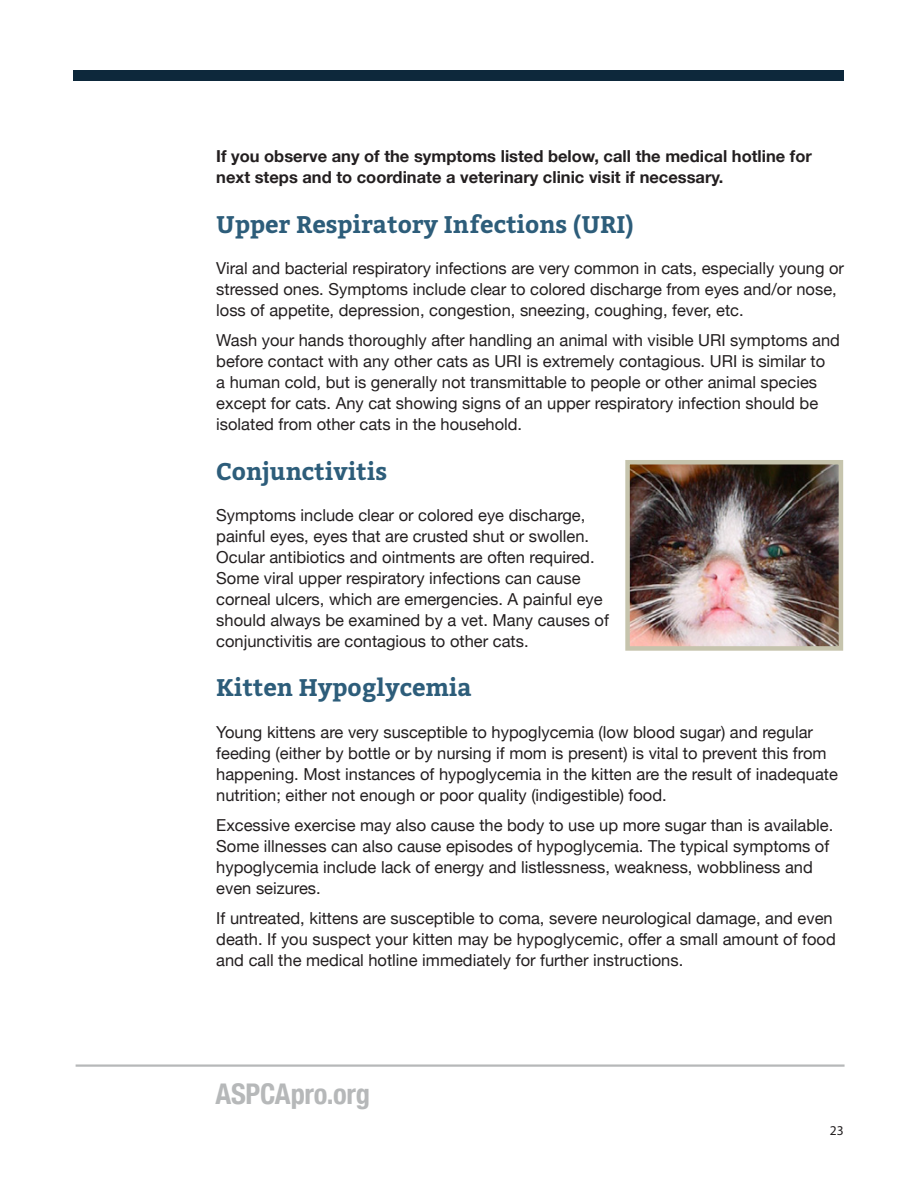
<style>
.page{position:relative;width:918px;height:1188px;background:#fff}
.page>*{position:absolute;margin:0;border:0;box-sizing:border-box;transform-origin:0 0}
.t1{font:700 condensed 28.5px "Helvetica Neue";letter-spacing:-.015em;color:#b6b8b9}
.Subheading2Feline{font:700 24px "Bitter";color:#2d5d7a}
.BodyTextNoIndent{font:16.5px/21px "Helvetica Neue";color:#231f20}
.BodyTextNoIndent-2{font:700 16.5px/21px "Helvetica Neue";color:#231f20}
.t2{font:13.5px "Myriad Pro";color:#231f20}
</style>
<div class="page">
<div style="left:73px;top:70px;width:771px;height:11px;background:#0d283b"></div>
<hr style="left:76px;top:1064px;width:769px;height:3px;background:#b6b8b9">
<img style="left:630px;top:465px;width:208px;height:181px">
<div style="left:625px;top:460px;width:218px;height:191px;border:4px solid #c6c4ad"></div>
<p class="BodyTextNoIndent-2" style="left:216px;top:146px;width:597px">If you observe any of the symptoms listed below, call the medical hotline for next steps and to coordinate a veterinary clinic visit if necessary.</p>
<p class="Subheading2Feline" style="left:216px;top:210px;width:419px">Upper Respiratory Infections (URI)</p>
<p class="BodyTextNoIndent" style="left:216px;top:259px;width:629px">Viral and bacterial respiratory infections are very common in cats, especially young or stressed ones. Symptoms include clear to colored discharge from eyes and/or nose, loss of appetite, depression, congestion, sneezing, coughing, fever, etc.</p>
<p class="BodyTextNoIndent" style="left:216px;top:331px;width:625px">Wash your hands thoroughly after handling an animal with visible URI symptoms and before contact with any other cats as URI is extremely contagious. URI is similar to<br>a human cold, but is generally not transmittable to people or other animal species except for cats. Any cat showing signs of an upper respiratory infection should be isolated from other cats in the household.</p>
<p class="Subheading2Feline" style="left:216px;top:457px;width:172px">Conjunctivitis</p>
<p class="BodyTextNoIndent" style="left:216px;top:506px;width:394px">Symptoms include clear or colored eye discharge, painful eyes, eyes that are crusted shut or swollen.<br>Ocular antibiotics and ointments are often required.<br>Some viral upper respiratory infections can cause corneal ulcers, which are emergencies. A painful eye should always be examined by a vet. Many causes of conjunctivitis are contagious to other cats.</p>
<p class="Subheading2Feline" style="left:216px;top:673px;width:257px">Kitten Hypoglycemia</p>
<p class="BodyTextNoIndent" style="left:216px;top:722px;width:623px">Young kittens are very susceptible to hypoglycemia (low blood sugar) and regular feeding (either by bottle or by nursing if mom is present) is vital to prevent this from happening. Most instances of hypoglycemia in the kitten are the result of inadequate nutrition; either not enough or poor quality (indigestible) food.</p>
<p class="BodyTextNoIndent" style="left:216px;top:815px;width:619px">Excessive exercise may also cause the body to use up more sugar than is available.<br>Some illnesses can also cause episodes of hypoglycemia. The typical symptoms of hypoglycemia include lack of energy and listlessness, weakness, wobbliness and even seizures.</p>
<p class="BodyTextNoIndent" style="left:216px;top:908px;width:621px">If untreated, kittens are susceptible to coma, severe neurological damage, and even death. If you suspect your kitten may be hypoglycemic, offer a small amount of food and call the medical hotline immediately for further instructions.</p>
<h1 class="t1" style="left:216px;top:1070px;width:156px">ASPCApro.org</h1>
<p class="t2" style="left:830px;top:1122px;width:15px">23</p>
</div>
